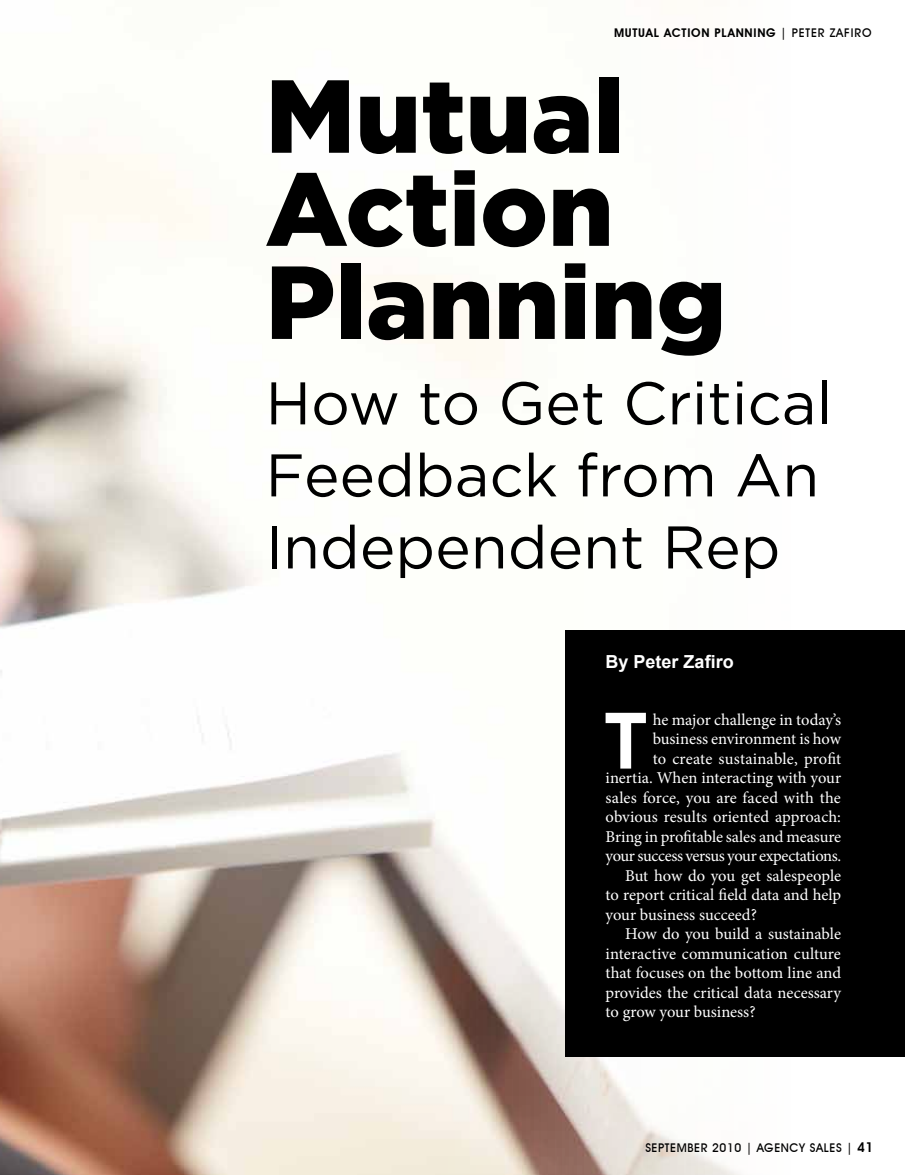
<style>
.page{position:relative;width:905px;height:1175px;background:#fff}
.page>*{position:absolute;margin:0;border:0;box-sizing:border-box;transform-origin:0 0}
.t1{font:900 103.5px/93px "Gotham";color:#000}
.t2{font:60px/72px "Gotham";color:#000}
.t3{font:700 18px "Arial";color:#fff}
.t4{font:16.5px "Minion Pro";color:#fff}
.t5{font:16.5px "Minion Pro";letter-spacing:-.02em;color:#fff}
.t6{font:600 12px "Avant Garde IT Cby BT";letter-spacing:.06em;color:#000}
.t7{font:500 12px "Avant Garde IT Cby BT";letter-spacing:.05em;color:#000}
.s1{font-weight:500}
.s2{font-weight:600;font-size:13.5px}
</style>
<div class="page">
<img style="left:0;top:118px;width:798px;height:1056px">
<div style="left:565px;top:630px;width:339px;height:426px;background:#000"></div>
<svg style="left:605px;top:712px;width:41px;height:56px"></svg>
<p class="t6" style="left:614px;top:25px;width:259px">MUTUAL ACTION PLANNING <span class="s1">| PETER ZAFIRO</span></p>
<h1 class="t1" style="left:265px;top:67px;width:462px">Mutual<br>Action<br>Planning</h1>
<h2 class="t2" style="left:265px;top:366px;width:568px">How to Get Critical<br>Feedback from An<br>Independent Rep</h2>
<p class="t3" style="left:605px;top:649px;width:130px">By Peter Zafiro</p>
<p class="t4" style="left:652px;top:708px;width:190px">he major challenge in today’s</p>
<p class="t4" style="left:652px;top:728px;width:190px">business environment is how</p>
<p class="t4" style="left:652px;top:747px;width:190px">to create sustainable, profit</p>
<p class="t4" style="left:605px;top:767px;width:237px">inertia. When interacting with your</p>
<p class="t4" style="left:605px;top:786px;width:237px">sales force, you are faced with the</p>
<p class="t4" style="left:605px;top:806px;width:237px">obvious results oriented approach:</p>
<p class="t4" style="left:605px;top:825px;width:237px">Bring in profitable sales and measure</p>
<p class="t5" style="left:605px;top:845px;width:237px">your success versus your expectations.</p>
<p class="t4" style="left:625px;top:864px;width:218px">But how do you get salespeople</p>
<p class="t4" style="left:605px;top:884px;width:237px">to report critical field data and help</p>
<p class="t4" style="left:605px;top:903px;width:153px">your business succeed?</p>
<p class="t4" style="left:625px;top:923px;width:217px">How do you build a sustainable</p>
<p class="t4" style="left:605px;top:942px;width:237px">interactive communication culture</p>
<p class="t4" style="left:605px;top:962px;width:237px">that focuses on the bottom line and</p>
<p class="t4" style="left:605px;top:981px;width:237px">provides the critical data necessary</p>
<p class="t4" style="left:605px;top:1001px;width:151px">to grow your business?</p>
<p class="t7" style="left:645px;top:1140px;width:230px">SEPTEMBER 2010 | AGENCY SALES | <span class="s2">41</span></p>
</div>
